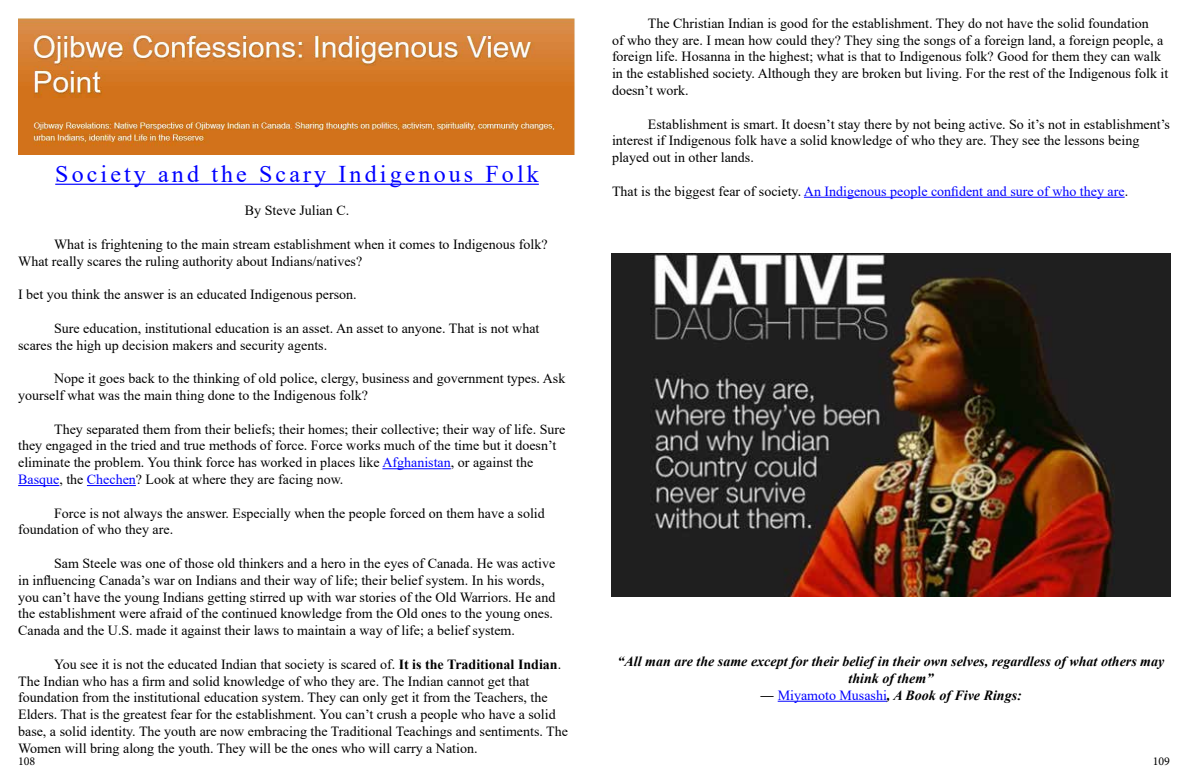
<style>
.page{position:relative;width:1188px;height:774px;background:#fff}
.page>*{position:absolute;margin:0;border:0;box-sizing:border-box;transform-origin:0 0}
.t1{font:24px "Times New Roman";letter-spacing:.13em;color:#00f}
.t2{font:14px/16.8px "Times New Roman";color:#000}
.t3{font:italic 700 14px/16.8px "Times New Roman";color:#000;text-align:center}
.t4{font:14px "Times New Roman";color:#00f}
.t5{font:12px "Minion Pro";color:#000}
.s1{color:#000}
.s2{color:#00f}
.s3{font-weight:700}
.s4{font-weight:400;font-style:normal;color:#00f}
</style>
<div class="page">
<img style="left:18px;top:18px;width:557px;height:136px">
<hr style="left:55px;top:184px;width:484px;height:1px;background:#00f">
<hr style="left:382px;top:468px;width:69px;height:1px;background:#00f">
<hr style="left:18px;top:485px;width:41px;height:1px;background:#00f">
<hr style="left:87px;top:485px;width:49px;height:1px;background:#00f">
<hr style="left:804px;top:197px;width:321px;height:1px;background:#00f">
<hr style="left:778px;top:701px;width:109px;height:1px;background:#00f">
<img style="left:612px;top:253px;width:558px;height:343px">
<p class="t2" style="left:612px;top:14px;width:558px;text-indent:36px">The Christian Indian is good for the establishment. They do not have the solid foundation<br>of who they are. I mean how could they? They sing the songs of a foreign land, a foreign people, a foreign life. Hosanna in the highest; what is that to Indigenous folk? Good for them they can walk in the established society. Although they are broken but living. For the rest of the Indigenous folk it doesn’t work.</p>
<p class="t2" style="left:612px;top:115px;width:560px;text-indent:36px">Establishment is smart. It doesn’t stay there by not being active. So it’s not in establishment’s interest if Indigenous folk have a solid knowledge of who they are. They see the lessons being played out in other lands.</p>
<p class="t4" style="left:612px;top:181px;width:518px"><span class="s1">That is the biggest fear of society.</span> An Indigenous people confident and sure of who they are<span class="s1">.</span></p>
<h1 class="t1" style="left:55px;top:157px;width:485px">Society and the Scary Indigenous Folk</h1>
<p class="t2" style="left:245px;top:202px;width:106px">By Steve Julian C.</p>
<p class="t2" style="left:18px;top:235px;width:531px;text-indent:36px">What is frightening to the main stream establishment when it comes to Indigenous folk?<br>What really scares the ruling authority about Indians/natives?</p>
<p class="t2" style="left:18px;top:286px;width:340px">I bet you think the answer is an educated Indigenous person.</p>
<p class="t2" style="left:18px;top:319px;width:523px;text-indent:36px">Sure education, institutional education is an asset. An asset to anyone. That is not what scares the high up decision makers and security agents.</p>
<p class="t2" style="left:18px;top:370px;width:549px;text-indent:36px">Nope it goes back to the thinking of old police, clergy, business and government types. Ask yourself what was the main thing done to the Indigenous folk?</p>
<p class="t2" style="left:18px;top:420px;width:549px;text-indent:36px">They separated them from their beliefs; their homes; their collective; their way of life. Sure they engaged in the tried and true methods of force. Force works much of the time but it doesn’t eliminate the problem. You think force has worked in places like <span class="s2">Afghanistan</span>, or against the <span class="s2">Basque</span>, the <span class="s2">Chechen</span>? Look at where they are facing now.</p>
<p class="t2" style="left:18px;top:504px;width:528px;text-indent:36px">Force is not always the answer. Especially when the people forced on them have a solid foundation of who they are.</p>
<p class="t2" style="left:18px;top:555px;width:539px;text-indent:36px">Sam Steele was one of those old thinkers and a hero in the eyes of Canada. He was active in influencing Canada’s war on Indians and their way of life; their belief system. In his words, you can’t have the young Indians getting stirred up with war stories of the Old Warriors. He and the establishment were afraid of the continued knowledge from the Old ones to the young ones.<br>Canada and the U.S. made it against their laws to maintain a way of life; a belief system.</p>
<p class="t2" style="left:18px;top:655px;width:551px;text-indent:36px">You see it is not the educated Indian that society is scared of. <span class="s3">It is the Traditional Indian</span>.<br>The Indian who has a firm and solid knowledge of who they are. The Indian cannot get that foundation from the institutional education system. They can only get it from the Teachers, the Elders. That is the greatest fear for the establishment. You can’t crush a people who have a solid base, a solid identity. The youth are now embracing the Traditional Teachings and sentiments. The Women will bring along the youth. They will be the ones who will carry a Nation.</p>
<p class="t3" style="left:618px;top:653px;width:548px">“All man are the same except for their belief in their own selves, regardless of what others may think of them”<br>― <span class="s4">Miyamoto Musashi</span>, A Book of Five Rings:</p>
<p class="t5" style="left:18px;top:753px;width:19px">108</p>
<p class="t5" style="left:1153px;top:753px;width:19px">109</p>
</div>
